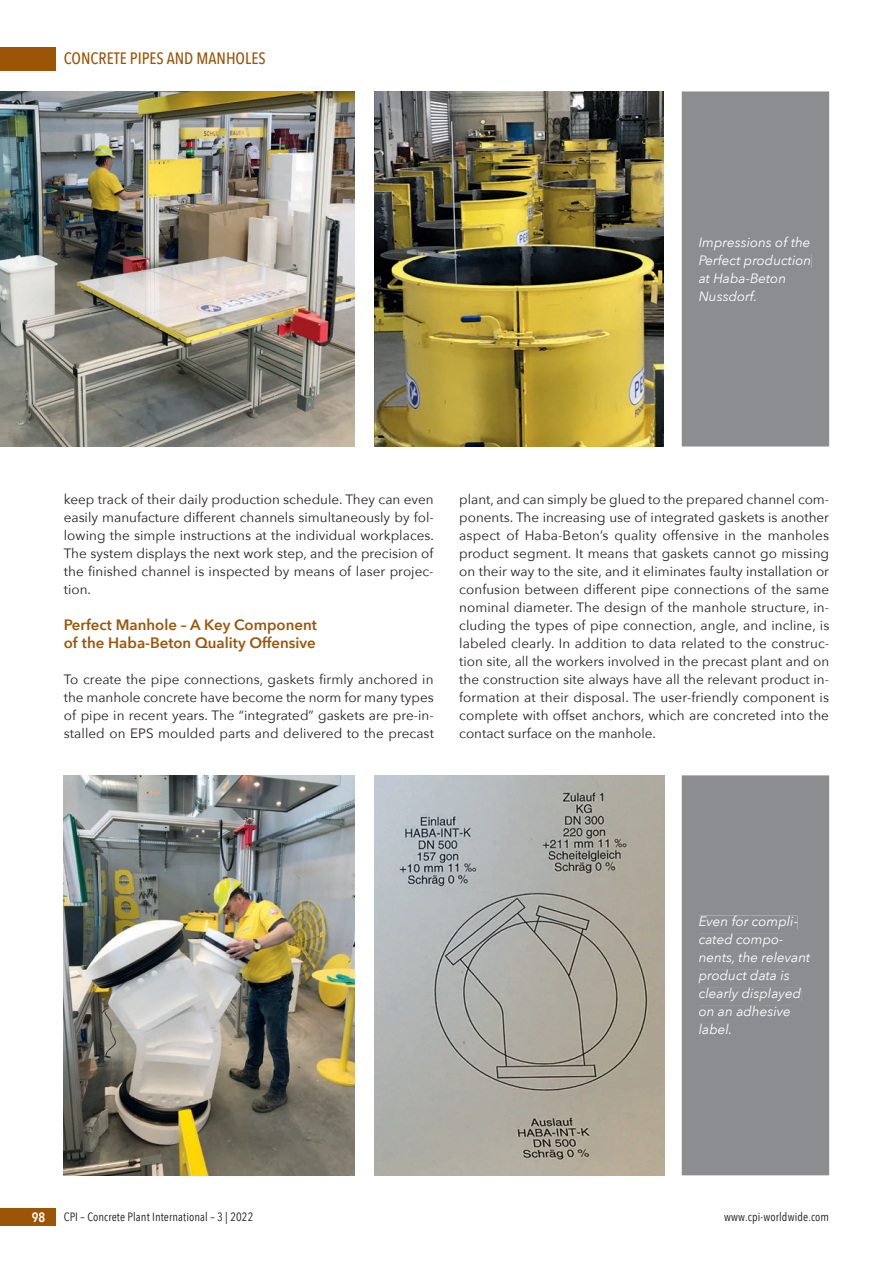
<style>
.page{position:relative;width:893px;height:1263px;background:#fff}
.page>*{position:absolute;margin:0;border:0;box-sizing:border-box;transform-origin:0 0}
.t1{font:500 16.5px "Avenir Next Condensed";color:#9c5506}
.t2{font:600 15px/18px "Avenir Next";color:#9c5506}
.t3{font:13.5px/18px "Avenir Next";letter-spacing:.005em;color:#231f20;text-align:justify}
.t4{font:italic 13.5px/18px "Avenir Next";color:#fff}
.t5{font:600 13.5px "Avenir Next Condensed";color:#fff}
.t6{font:12px "Avenir Next Condensed";letter-spacing:.01em;color:#231f20}
</style>
<div class="page">
<div style="left:0;top:47px;width:55px;height:23px;background:#9c5506"></div>
<div style="left:0;top:1208px;width:55px;height:18px;background:#9c5506"></div>
<img style="left:0;top:91px;width:354px;height:355px">
<img style="left:375px;top:91px;width:289px;height:355px">
<img style="left:64px;top:775px;width:290px;height:400px">
<img style="left:374px;top:775px;width:291px;height:400px">
<div style="left:682px;top:91px;width:147px;height:355px;background:#8b8d90"></div>
<div style="left:699px;top:236px;width:112px;height:14px;background:#8b8d90"></div>
<div style="left:699px;top:254px;width:112px;height:14px;background:#8b8d90"></div>
<div style="left:699px;top:273px;width:87px;height:10px;background:#8b8d90"></div>
<div style="left:699px;top:290px;width:57px;height:11px;background:#8b8d90"></div>
<div style="left:682px;top:775px;width:147px;height:400px;background:#8b8d90"></div>
<div style="left:699px;top:916px;width:98px;height:13px;background:#8b8d90"></div>
<div style="left:699px;top:934px;width:84px;height:13px;background:#8b8d90"></div>
<div style="left:699px;top:952px;width:111px;height:12px;background:#8b8d90"></div>
<div style="left:699px;top:970px;width:91px;height:13px;background:#8b8d90"></div>
<div style="left:699px;top:988px;width:102px;height:13px;background:#8b8d90"></div>
<div style="left:699px;top:1006px;width:92px;height:10px;background:#8b8d90"></div>
<div style="left:699px;top:1024px;width:32px;height:10px;background:#8b8d90"></div>
<p class="t1" style="left:64px;top:49px;width:203px">CONCRETE PIPES AND MANHOLES</p>
<p class="t4" style="left:699px;top:232px;width:114px">Impressions of the<br>Perfect production at Haba-Beton<br>Nussdorf.</p>
<p class="t3" style="left:64px;top:490px;width:372px">keep track of their daily production schedule. They can even easily manufacture different channels simultaneously by fol&shy;lowing the simple instructions at the individual workplaces.<br>The system displays the next work step, and the precision of the finished channel is inspected by means of laser projec&shy;tion.</p>
<p class="t2" style="left:64px;top:615px;width:255px">Perfect Manhole – A Key Component of the Haba-Beton Quality Offensive</p>
<p class="t3" style="left:64px;top:670px;width:372px">To create the pipe connections, gaskets firmly anchored in the manhole concrete have become the norm for many types of pipe in recent years. The “integrated” gaskets are pre-in&shy;stalled on EPS moulded parts and delivered to the precast</p>
<p class="t3" style="left:459px;top:490px;width:372px">plant, and can simply be glued to the prepared channel com&shy;ponents. The increasing use of integrated gaskets is another aspect of Haba-Beton’s quality offensive in the manholes product segment. It means that gaskets cannot go missing on their way to the site, and it eliminates faulty installation or confusion between different pipe connections of the same nominal diameter. The design of the manhole structure, in&shy;cluding the types of pipe connection, angle, and incline, is labeled clearly. In addition to data related to the construc&shy;tion site, all the workers involved in the precast plant and on the construction site always have all the relevant product in&shy;formation at their disposal. The user-friendly component is complete with offset anchors, which are concreted into the contact surface on the manhole.</p>
<p class="t4" style="left:699px;top:912px;width:113px">Even for compli&shy;cated compo&shy;nents, the relevant product data is clearly displayed on an adhesive label.</p>
<p class="t5" style="left:32px;top:1206px;width:15px">98</p>
<p class="t6" style="left:64px;top:1207px;width:191px">CPI – Concrete Plant International – 3 | 2022</p>
<p class="t6" style="left:724px;top:1207px;width:107px">www.cpi-worldwide.com</p>
</div>
